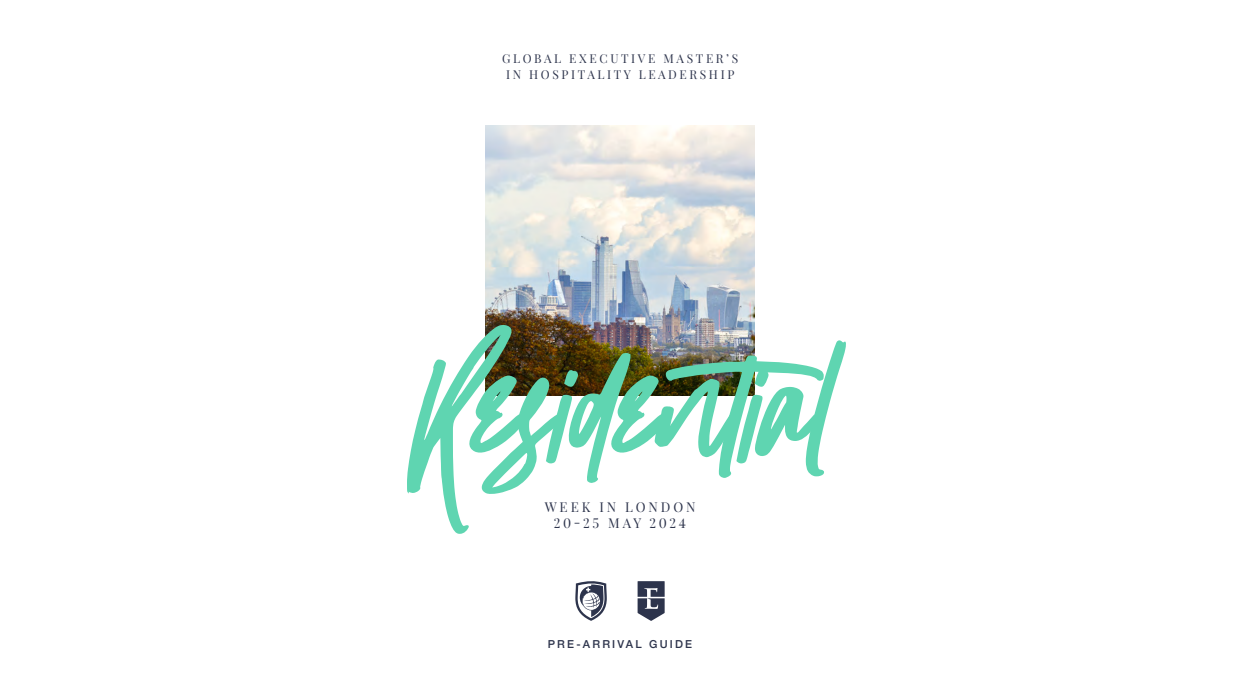
<style>
.page{position:relative;width:1240px;height:698px;background:#fff}
.page>*{position:absolute;margin:0;border:0;box-sizing:border-box;transform-origin:0 0}
.t1{font:300px "Wattermellon";color:#5fd5b1}
.t2{font:13.3px/16px "Playfair Display";letter-spacing:.215em;color:#2d344c;text-align:center}
.t3{font:12px/16px "Playfair Display";letter-spacing:.22em;color:#2d344c;text-align:center}
.t4{font:500 11px "Helvetica Neue";letter-spacing:.2em;color:#2d344c}
</style>
<div class="page">
<img style="left:485px;top:126px;width:270px;height:270px">
<svg style="left:575px;top:581px;width:32px;height:40px"></svg>
<svg style="left:638px;top:581px;width:27px;height:40px"></svg>
<p class="t3" style="left:502px;top:49px;width:238px">GLOBAL EXECUTIVE MASTER’S<br>IN HOSPITALITY LEADERSHIP</p>
<h1 class="t1" style="left:407px;top:249px;width:427px">Residential</h1>
<p class="t2" style="left:545px;top:498px;width:152px">WEEK IN LONDON<br>20-25 MAY 2024</p>
<p class="t4" style="left:548px;top:635px;width:146px">PRE-ARRIVAL GUIDE</p>
</div>
